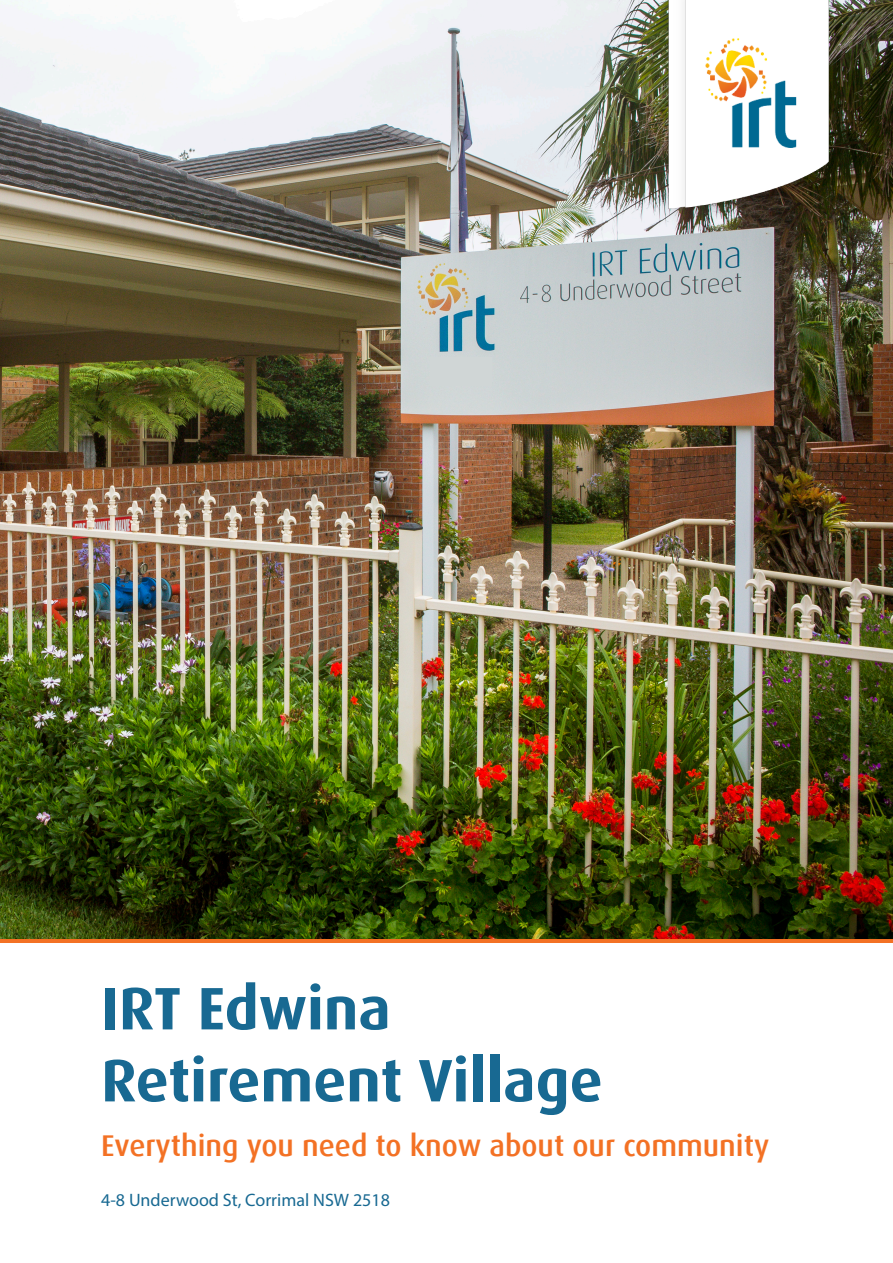
<style>
.page{position:relative;width:893px;height:1263px;background:#fff}
.page>*{position:absolute;margin:0;border:0;box-sizing:border-box;transform-origin:0 0}
.t1{font:700 60px/72px "Dax";color:#186992}
.t2{font:500 30px "Dax";color:#f37124}
.t3{font:18px "Myriad Pro";color:#186992}
</style>
<div class="page">
<img style="left:0;top:0;width:893px;height:939px">
<img style="left:655px;top:0;width:186px;height:224px">
<img style="left:673px;top:0;width:168px;height:223px">
<hr style="left:0;top:939px;width:893px;height:3px;background:#f37124">
<div style="left:430px;top:357px;width:62px;height:28px;background:#d0d6d6"></div>
<h1 class="t1" style="left:101px;top:973px;width:503px">IRT Edwina<br>Retirement Village</h1>
<p class="t2" style="left:101px;top:1129px;width:669px">Everything you need to know about our community</p>
<p class="t3" style="left:101px;top:1189px;width:290px">4-8 Underwood St, Corrimal NSW 2518</p>
</div>
